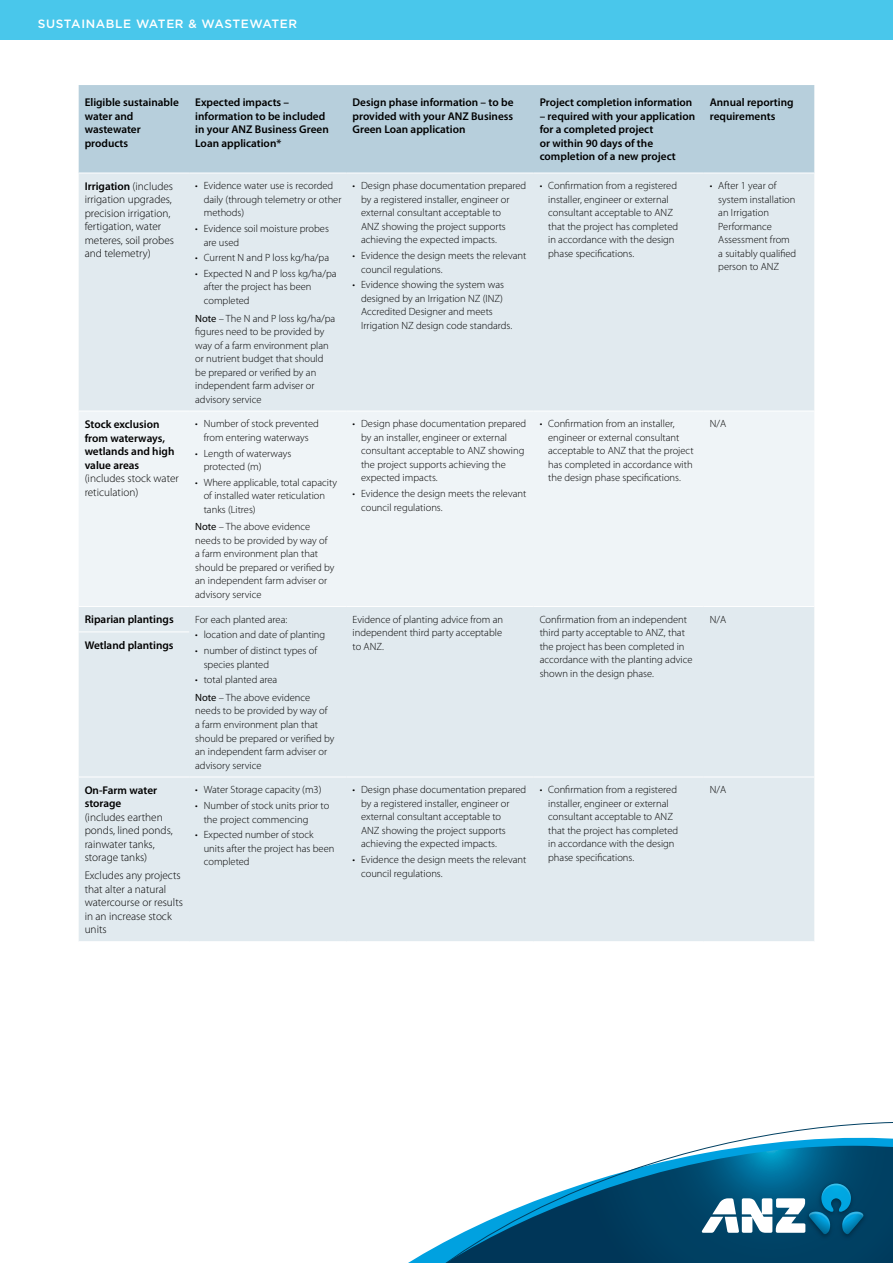
<style>
.page{position:relative;width:893px;height:1263px;background:#fff}
.page>*{position:absolute;margin:0;border:0;box-sizing:border-box;transform-origin:0 0}
.t1{font:500 12px "Gotham";letter-spacing:.05em;color:#fff}
.t2{font:600 11.25px/13.5px "Myriad Pro";color:#000}
.t3{font:300 11.25px/13.5px "Myriad Pro";color:#000}
.t4{font:300 10.5px/13.5px "Myriad Pro";color:#000}
.s1{font-weight:600}
.s2{font-weight:400}
</style>
<div class="page">
<div style="left:79px;top:85px;width:735px;height:88px;background:#b7cfdc"></div>
<div style="left:79px;top:174px;width:735px;height:767px;background:#e1eaef"></div>
<div style="left:79px;top:412px;width:735px;height:194px;background:#eff4f7"></div>
<hr style="left:347px;top:411px;width:187px;height:1px;background:#fff">
<hr style="left:534px;top:411px;width:170px;height:1px;background:#fff">
<hr style="left:347px;top:777px;width:187px;height:1px;background:#fff">
<hr style="left:534px;top:777px;width:170px;height:1px;background:#fff">
<hr style="left:79px;top:411px;width:110px;height:1px;background:#fff">
<hr style="left:79px;top:606px;width:110px;height:1px;background:#fff">
<hr style="left:79px;top:631px;width:110px;height:1px;background:#fff">
<hr style="left:79px;top:777px;width:110px;height:1px;background:#fff">
<hr style="left:189px;top:777px;width:158px;height:1px;background:#fff">
<hr style="left:189px;top:411px;width:158px;height:1px;background:#fff">
<hr style="left:704px;top:411px;width:110px;height:1px;background:#fff">
<hr style="left:189px;top:606px;width:158px;height:1px;background:#fff">
<hr style="left:347px;top:606px;width:187px;height:1px;background:#fff">
<hr style="left:534px;top:606px;width:170px;height:1px;background:#fff">
<hr style="left:704px;top:606px;width:110px;height:1px;background:#fff">
<hr style="left:704px;top:777px;width:110px;height:1px;background:#fff">
<div style="left:0;top:0;width:893px;height:40px;background:#49c7eb"></div>
<svg style="left:408px;top:1122px;width:485px;height:141px"></svg>
<img style="left:799px;top:1175px;width:75px;height:71px">
<svg style="left:702px;top:1183px;width:106px;height:51px"></svg>
<img style="left:808px;top:1183px;width:56px;height:51px">
<p class="t1" style="left:38px;top:16px;width:261px">SUSTAINABLE WATER &amp; WASTEWATER</p>
<p class="t2" style="left:85px;top:95px;width:96px">Eligible sustainable water and wastewater products</p>
<p class="t2" style="left:195px;top:95px;width:135px">Expected impacts – information to be included in your ANZ Business Green<br>Loan application*</p>
<p class="t2" style="left:353px;top:95px;width:162px;text-align:justify">Design phase information – to be provided with your ANZ Business Green Loan application</p>
<p class="t2" style="left:540px;top:95px;width:154px">Project completion information</p>
<p class="t2" style="left:540px;top:109px;width:157px">– required with your application for a completed project<br>or within 90 days of the completion of a new project</p>
<p class="t2" style="left:710px;top:95px;width:85px">Annual reporting requirements</p>
<p class="t3" style="left:85px;top:179px;width:91px"><span class="s1">Irrigation</span> (includes irrigation upgrades, precision irrigation, fertigation, water meteres, soil probes and telemetry)</p>
<p class="t4" style="left:204px;top:179px;width:139px;text-indent:-9px">• Evidence water use is recorded daily (through telemetry or other methods)</p>
<p class="t4" style="left:204px;top:222px;width:127px;text-indent:-9px">• Evidence soil moisture probes are used</p>
<p class="t4" style="left:195px;top:251px;width:135px">• Current N and P loss kg/ha/pa</p>
<p class="t4" style="left:204px;top:266px;width:134px;text-indent:-9px">• Expected N and P loss kg/ha/pa after the project has been completed</p>
<p class="t4" style="left:195px;top:311px;width:142px"><span class="s2">Note</span> – The N and P loss kg/ha/pa figures need to be provided by way of a farm environment plan or nutrient budget that should be prepared or verified by an independent farm adviser or advisory service</p>
<p class="t2" style="left:85px;top:417px;width:91px">Stock exclusion from waterways, wetlands and high value areas</p>
<p class="t3" style="left:85px;top:471px;width:96px">(includes stock water reticulation)</p>
<p class="t4" style="left:195px;top:417px;width:125px;text-align:center">• Number of stock prevented from entering waterways</p>
<p class="t4" style="left:204px;top:446px;width:89px;text-indent:-9px">• Length of waterways protected (m)</p>
<p class="t4" style="left:204px;top:475px;width:135px;text-indent:-9px">• Where applicable, total capacity of installed water reticulation tanks (Litres)</p>
<p class="t4" style="left:195px;top:520px;width:141px"><span class="s2">Note</span> – The above evidence needs to be provided by way of a farm environment plan that should be prepared or verified by an independent farm adviser or advisory service</p>
<p class="t2" style="left:85px;top:613px;width:91px">Riparian plantings</p>
<p class="t4" style="left:195px;top:612px;width:94px">For each planted area:</p>
<p class="t4" style="left:195px;top:628px;width:132px">• location and date of planting</p>
<p class="t4" style="left:204px;top:644px;width:115px;text-indent:-9px">• number of distinct types of species planted</p>
<p class="t4" style="left:195px;top:671px;width:117px;line-height:17.7px">• total planted area<br><span class="s2">Note</span> – The above evidence</p>
<p class="t4" style="left:195px;top:704px;width:141px">needs to be provided by way of a farm environment plan that should be prepared or verified by an independent farm adviser or advisory service</p>
<p class="t2" style="left:85px;top:638px;width:90px">Wetland plantings</p>
<p class="t2" style="left:85px;top:783px;width:74px">On-Farm water storage</p>
<p class="t3" style="left:85px;top:810px;width:90px">(includes earthen ponds, lined ponds, rainwater tanks, storage tanks)</p>
<p class="t3" style="left:85px;top:868px;width:100px">Excludes any projects that alter a natural watercourse or results in an increase stock units</p>
<p class="t4" style="left:195px;top:783px;width:128px">• Water Storage capacity (m3)</p>
<p class="t4" style="left:204px;top:799px;width:127px;text-indent:-9px">• Number of stock units prior to the project commencing</p>
<p class="t4" style="left:204px;top:828px;width:132px;text-indent:-9px">• Expected number of stock units after the project has been completed</p>
<p class="t4" style="left:361px;top:179px;width:167px;text-indent:-9px">• Design phase documentation prepared by a registered installer, engineer or external consultant acceptable to<br>ANZ showing the project supports achieving the expected impacts.</p>
<p class="t4" style="left:361px;top:249px;width:167px;text-indent:-9px">• Evidence the design meets the relevant council regulations.</p>
<p class="t4" style="left:361px;top:278px;width:153px;text-indent:-9px">• Evidence showing the system was designed by an Irrigation NZ (INZ)<br>Accredited Designer and meets Irrigation NZ design code standards.</p>
<p class="t4" style="left:548px;top:179px;width:132px;text-indent:-9px">• Confirmation from a registered installer, engineer or external consultant acceptable to ANZ that the project has completed in accordance with the design phase specifications.</p>
<p class="t4" style="left:718px;top:179px;width:80px;text-indent:-9px">• After 1 year of system installation an Irrigation<br>Performance<br>Assessment from a suitably qualified person to ANZ</p>
<p class="t4" style="left:361px;top:417px;width:167px;text-indent:-9px">• Design phase documentation prepared by an installer, engineer or external consultant acceptable to ANZ showing the project supports achieving the expected impacts.</p>
<p class="t4" style="left:361px;top:487px;width:167px;text-indent:-9px">• Evidence the design meets the relevant council regulations.</p>
<p class="t4" style="left:548px;top:417px;width:147px;text-indent:-9px">• Confirmation from an installer, engineer or external consultant acceptable to ANZ that the project has completed in accordance with the design phase specifications.</p>
<p class="t4" style="left:710px;top:417px;width:18px">N/A</p>
<p class="t4" style="left:353px;top:612px;width:152px;text-align:justify">Evidence of planting advice from an independent third party acceptable to ANZ.</p>
<p class="t4" style="left:540px;top:612px;width:154px">Confirmation from an independent third party acceptable to ANZ, that the project has been completed in accordance with the planting advice shown in the design phase.</p>
<p class="t4" style="left:710px;top:612px;width:18px">N/A</p>
<p class="t4" style="left:361px;top:783px;width:167px;text-indent:-9px">• Design phase documentation prepared by a registered installer, engineer or external consultant acceptable to<br>ANZ showing the project supports achieving the expected impacts.</p>
<p class="t4" style="left:361px;top:853px;width:167px;text-indent:-9px">• Evidence the design meets the relevant council regulations.</p>
<p class="t4" style="left:548px;top:783px;width:132px;text-indent:-9px">• Confirmation from a registered installer, engineer or external consultant acceptable to ANZ that the project has completed in accordance with the design phase specifications.</p>
<p class="t4" style="left:710px;top:783px;width:18px">N/A</p>
</div>
